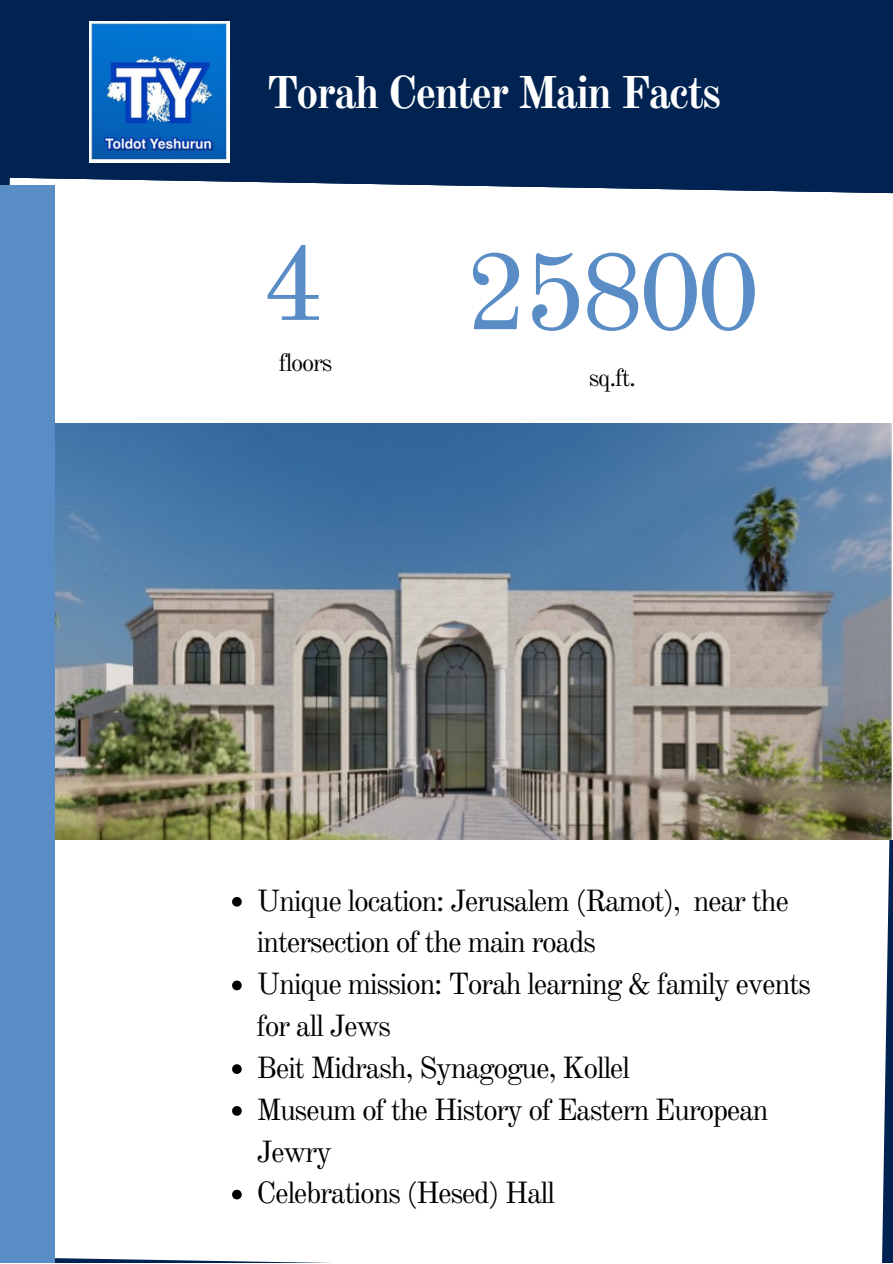
<style>
.page{position:relative;width:893px;height:1264px;background:#fff}
.page>*{position:absolute;margin:0;border:0;box-sizing:border-box;transform-origin:0 0}
.t1{font:109.35px "Old Standard";letter-spacing:-.05em;color:#5a8dc6}
.t2{font:700 45px "Old Standard";letter-spacing:-.05em;color:#fff}
.t3{font:30px/41.8px "Old Standard";letter-spacing:-.05em;color:#000}
.t4{font:24.6px "Old Standard";letter-spacing:-.05em;color:#000}
</style>
<div class="page">
<div style="left:0;top:0;width:892px;height:1262px;background:#002352"></div>
<div style="left:9px;top:178px;width:883px;height:1084px;background:#fff"></div>
<div style="left:0;top:185px;width:54px;height:1077px;background:#5a8dc6"></div>
<img style="left:89px;top:22px;width:141px;height:140px">
<svg style="left:232px;top:897px;width:10px;height:9px"></svg>
<svg style="left:232px;top:980px;width:10px;height:10px"></svg>
<svg style="left:232px;top:1064px;width:10px;height:9px"></svg>
<svg style="left:232px;top:1106px;width:10px;height:9px"></svg>
<svg style="left:232px;top:1189px;width:10px;height:10px"></svg>
<img style="left:56px;top:423px;width:836px;height:416px">
<h2 class="t2" style="left:266px;top:65px;width:456px">Torah Center Main Facts</h2>
<h1 class="t1" style="left:261px;top:216px;width:65px">4</h1>
<p class="t4" style="left:279px;top:348px;width:55px">floors</p>
<h1 class="t1" style="left:465px;top:225px;width:297px">25800</h1>
<p class="t4" style="left:588px;top:362px;width:49px">sq.ft.</p>
<p class="t3" style="left:256px;top:879px;width:556px">Unique location: Jerusalem (Ramot), near the intersection of the main roads<br>Unique mission: Torah learning &amp; family events for all Jews<br>Beit Midrash, Synagogue, Kollel<br>Museum of the History of Eastern European<br>Jewry<br>Celebrations (Hesed) Hall</p>
</div>
